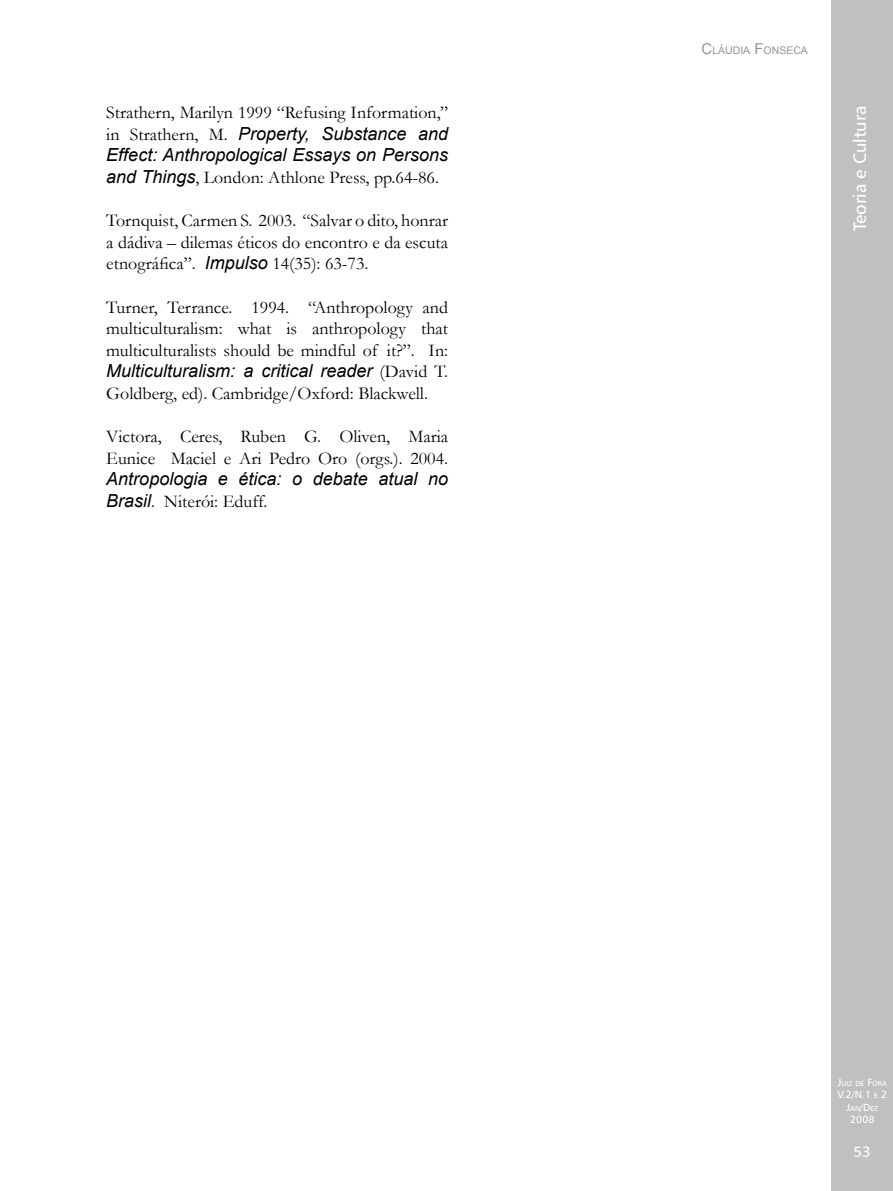
<style>
.page{position:relative;width:893px;height:1191px;background:#fff}
.page>*{position:absolute;margin:0;border:0;box-sizing:border-box;transform-origin:0 0}
.t1{font:18px/21.6px "Garamond";color:#000;text-align:justify}
.t2{font:italic 18px/21.6px "Arial";color:#000}
.t3{font:18px "Humanist 777 BT Roman B";color:#fff}
.t4{font:15px "Humanist 777 BT Roman B";color:#fff}
.t5{font:10.5px "Arial";color:#939598}
.t6{font:10.5px "Humanist 777 BT Roman B";color:#fff}
.t7{font:7.35px "Humanist 777 BT Roman B";color:#fff}
.s1{font-family:"Garamond";font-style:normal}
.s2{font-family:"Arial";font-style:italic}
.s3{font-size:15px}
.s4{font-size:10.5px}
.s5{font-size:7.35px}
</style>
<div class="page">
<div style="left:831px;top:0;width:62px;height:1191px;background:#c0c0c0"></div>
<p class="t1" style="left:106px;top:101px;width:343px">Strathern, Marilyn 1999 “Refusing Information,”</p>
<p class="t2" style="left:106px;top:123px;width:343px"><span class="s1">in Strathern, M.</span> Property, Substance and<br>Effect: Anthropological Essays on Persons</p>
<p class="t1" style="left:106px;top:166px;width:334px"><span class="s2">and Things</span>, London: Athlone Press, pp.64-86.</p>
<p class="t1" style="left:106px;top:209px;width:343px">Tornquist, Carmen S. 2003. “Salvar o dito, honrar a dádiva – dilemas éticos do encontro e da escuta etnográfica”. <span class="s2">Impulso</span> 14(35): 63-73.</p>
<p class="t1" style="left:106px;top:296px;width:343px">Turner, Terrance. 1994. “Anthropology and multiculturalism: what is anthropology that multiculturalists should be mindful of it?”. In:</p>
<p class="t2" style="left:106px;top:360px;width:343px">Multiculturalism: a critical reader <span class="s1">(David T.</span></p>
<p class="t1" style="left:106px;top:382px;width:323px">Goldberg, ed). Cambridge/Oxford: Blackwell.</p>
<p class="t1" style="left:106px;top:425px;width:343px">Victora, Ceres, Ruben G. Oliven, Maria<br>Eunice Maciel e Ari Pedro Oro (orgs.). 2004.</p>
<p class="t2" style="left:106px;top:468px;width:343px">Antropologia e ética: o debate atual no</p>
<p class="t1" style="left:106px;top:490px;width:163px"><span class="s2">Brasil</span>. Niterói: Eduff.</p>
<p class="t5" style="left:701px;top:43px;width:108px"><span class="s3">C</span>LÁUDIA <span class="s3">F</span>ONSECA</p>
<p class="t3" style="left:849px;top:231px;width:128px;rotate:-90deg">Teoria e Cultura</p>
<p class="t7" style="left:838px;top:1078px;width:51px"><span class="s4">J</span>UIZ DE <span class="s4">F</span>ORA</p>
<p class="t6" style="left:837px;top:1088px;width:51px">V.2/N.1 <span class="s5">E</span> 2</p>
<p class="t7" style="left:846px;top:1103px;width:33px"><span class="s4">J</span>AN<span class="s4">/D</span> EZ</p>
<p class="t6" style="left:850px;top:1113px;width:26px">2008</p>
<p class="t4" style="left:853px;top:1142px;width:19px">53</p>
</div>
